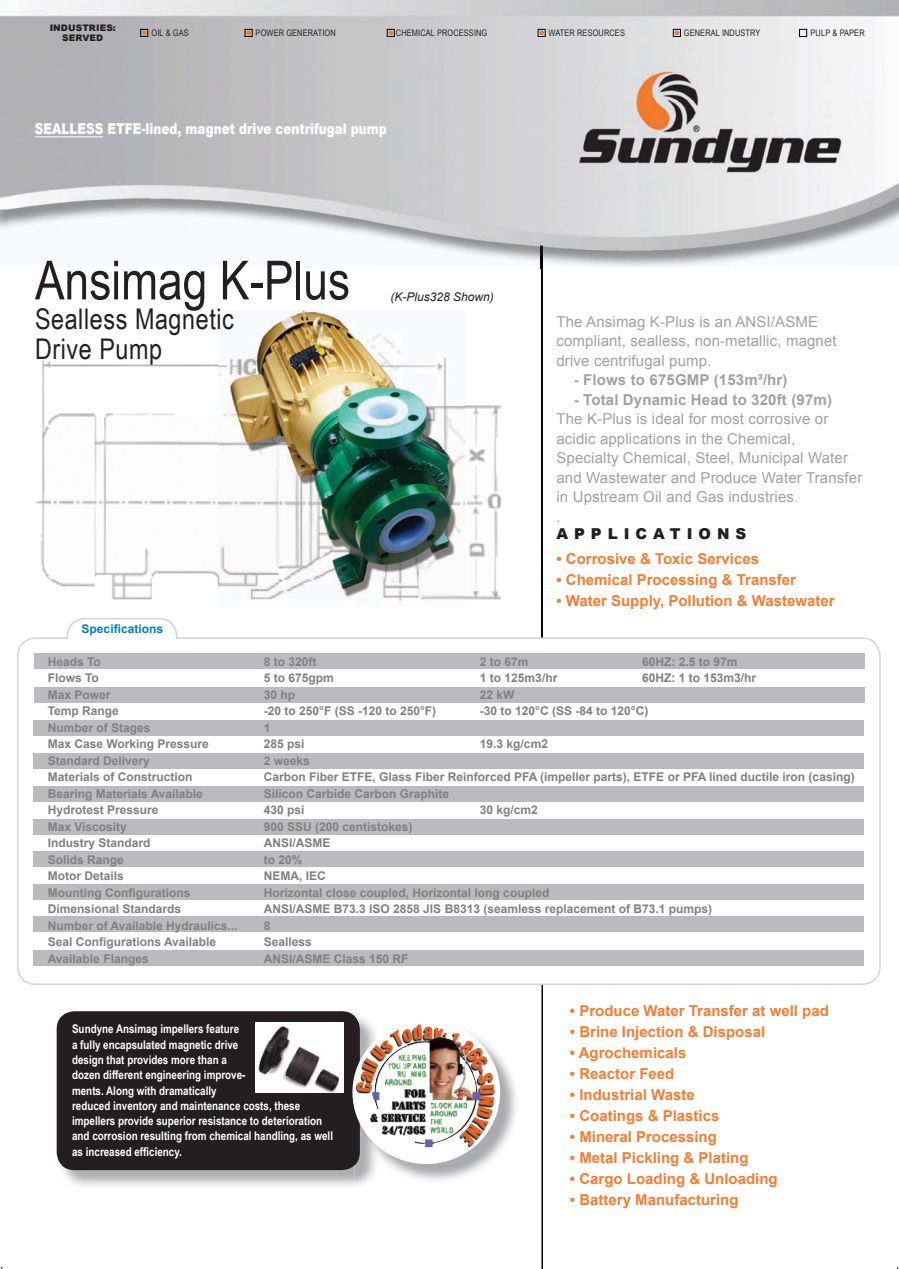
<style>
.page{position:relative;width:899px;height:1269px;background:#fff}
.page>*{position:absolute;margin:0;border:0;box-sizing:border-box;transform-origin:0 0}
.t1{font:54px "Arial Narrow";color:#231f20}
.t2{font:28.5px/30px "Arial Narrow";letter-spacing:.02em;color:#231f20}
.t3{font:700 15px "Arial";color:#f47d31}
.t4{font:15px/19.5px "Arial";letter-spacing:.01em;color:#a1a1a5}
.t5{font:700 15px "Arial";letter-spacing:.01em;color:#a1a1a5}
.t6{font:900 15px "Arial";color:#fff;scale:.8 1}
.t7{font:900 15px "Arial";letter-spacing:.4em;color:#231f20}
.t8{font:700 12px "Arial";color:#808083}
.t9{font:700 12px/15.3px "Arial Narrow";color:#fff}
.t10{font:italic 12px "Arial";color:#231f20}
.t11{font:700 12px "Arial";color:#007cc2}
.t12{font:9px "Arial Narrow";letter-spacing:.015em;color:#231f20}
.t13{font:900 9px/10.8px "Arial";letter-spacing:.015em;color:#231f20;text-align:center}
</style>
<div class="page">
<hr style="left:540px;top:245px;width:2px;height:394px;background:#040503">
<img style="left:0;top:0;width:581px;height:267px">
<img style="left:581px;top:0;width:318px;height:88px">
<img style="left:846px;top:88px;width:53px;height:152px">
<img style="left:540px;top:245px;width:2px;height:22px">
<div style="left:17px;top:637px;width:863px;height:348px;border:2px solid #d0d4d8;border-radius:18px"></div>
<div style="left:172px;top:639px;width:13px;height:9px;background:#fff"></div>
<div style="left:62px;top:639px;width:9px;height:11px;background:#fff"></div>
<div style="left:34px;top:687px;width:830px;height:15px;background:#babbbe"></div>
<div style="left:33px;top:720px;width:831px;height:16px;background:#babbbe"></div>
<div style="left:33px;top:753px;width:831px;height:16px;background:#babbbe"></div>
<div style="left:33px;top:786px;width:831px;height:16px;background:#babbbe"></div>
<div style="left:33px;top:819px;width:831px;height:15px;background:#babbbe"></div>
<div style="left:33px;top:851px;width:831px;height:15px;background:#babbbe"></div>
<div style="left:33px;top:884px;width:831px;height:16px;background:#babbbe"></div>
<div style="left:33px;top:916px;width:831px;height:16px;background:#babbbe"></div>
<div style="left:33px;top:950px;width:831px;height:16px;background:#babbbe"></div>
<div style="left:34px;top:653px;width:830px;height:16px;background:#babbbe"></div>
<hr style="left:35px;top:136px;width:68px;height:1px;background:#fff">
<hr style="left:541px;top:985px;width:2px;height:284px;background:#040503">
<svg style="left:68px;top:636px;width:108px;height:4px"></svg>
<div style="left:57px;top:1011px;width:303px;height:159px;background:#231f20;border-radius:18px"></div>
<img style="left:355px;top:1023px;width:161px;height:160px">
<img style="left:355px;top:1023px;width:5px;height:142px">
<svg style="left:352px;top:1020px;width:148px;height:144px"></svg>
<img style="left:367px;top:1024px;width:131px;height:123px">
<svg style="left:36px;top:359px;width:467px;height:241px"></svg>
<img style="left:218px;top:310px;width:246px;height:295px">
<img style="left:218px;top:352px;width:246px;height:1px">
<img style="left:255px;top:1023px;width:88px;height:70px">
<img style="left:572px;top:67px;width:276px;height:110px">
<div style="left:140px;top:29px;width:8px;height:8px;border:1px solid #030000"></div>
<div style="left:799px;top:29px;width:7px;height:8px;border:1px solid #030000"></div>
<div style="left:673px;top:29px;width:7px;height:8px;border:1px solid #030000"></div>
<div style="left:538px;top:29px;width:7px;height:8px;border:1px solid #030000"></div>
<div style="left:387px;top:29px;width:7px;height:8px;border:1px solid #030000"></div>
<div style="left:245px;top:29px;width:7px;height:8px;border:1px solid #030000"></div>
<svg style="left:388px;top:30px;width:5px;height:5px"></svg>
<svg style="left:142px;top:30px;width:5px;height:5px"></svg>
<svg style="left:674px;top:30px;width:5px;height:5px"></svg>
<svg style="left:539px;top:30px;width:5px;height:5px"></svg>
<svg style="left:246px;top:30px;width:5px;height:5px"></svg>
<p class="t13" style="left:50px;top:22px;width:68px">INDUSTRIES:<br>SERVED</p>
<p class="t12" style="left:151px;top:26px;width:39px">OIL &amp; GAS</p>
<p class="t12" style="left:256px;top:26px;width:82px">POWER GENERATION</p>
<p class="t12" style="left:396px;top:26px;width:93px">CHEMICAL PROCESSING</p>
<p class="t12" style="left:548px;top:26px;width:78px">WATER RESOURCES</p>
<p class="t12" style="left:684px;top:26px;width:78px">GENERAL INDUSTRY</p>
<p class="t12" style="left:810px;top:26px;width:56px">PULP &amp; PAPER</p>
<p class="t6" style="left:35px;top:117px;width:441px">SEALLESS ETFE-lined, magnet drive centrifugal pump</p>
<h1 class="t1" style="left:35px;top:241px;width:316px">Ansimag K-Plus</h1>
<h2 class="t2" style="left:35px;top:303px;width:200px">Sealless Magnetic<br>Drive Pump</h2>
<p class="t10" style="left:390px;top:289px;width:105px">(K-Plus328 Shown)</p>
<p class="t11" style="left:82px;top:621px;width:83px">Specifications</p>
<p class="t4" style="left:556px;top:312px;width:282px">The Ansimag K-Plus is an ANSI/ASME compliant, sealless, non-metallic, magnet drive centrifugal pump.</p>
<p class="t5" style="left:573px;top:370px;width:215px">- Flows to 675GMP (153m³/hr)</p>
<p class="t5" style="left:573px;top:390px;width:260px">- Total Dynamic Head to 320ft (97m)</p>
<p class="t4" style="left:556px;top:410px;width:307px">The K-Plus is ideal for most corrosive or acidic applications in the Chemical,<br>Specialty Chemical, Steel, Municipal Water and Wastewater and Produce Water Transfer in Upstream Oil and Gas industries.<br>.</p>
<p class="t7" style="left:556px;top:522px;width:191px">APPLICATIONS</p>
<p class="t3" style="left:556px;top:549px;width:204px">• Corrosive &amp; Toxic Services</p>
<p class="t3" style="left:556px;top:570px;width:241px">• Chemical Processing &amp; Transfer</p>
<p class="t3" style="left:556px;top:591px;width:280px">• Water Supply, Pollution &amp; Wastewater</p>
<p class="t8" style="left:48px;top:654px;width:55px">Heads To</p>
<p class="t8" style="left:264px;top:654px;width:54px">8 to 320ft</p>
<p class="t8" style="left:480px;top:654px;width:50px">2 to 67m</p>
<p class="t8" style="left:642px;top:654px;width:97px">60HZ: 2.5 to 97m</p>
<p class="t8" style="left:48px;top:670px;width:53px">Flows To</p>
<p class="t8" style="left:264px;top:670px;width:72px">5 to 675gpm</p>
<p class="t8" style="left:480px;top:670px;width:79px">1 to 125m3/hr</p>
<p class="t8" style="left:642px;top:670px;width:116px">60HZ: 1 to 153m3/hr</p>
<p class="t8" style="left:48px;top:687px;width:64px">Max Power</p>
<p class="t8" style="left:264px;top:687px;width:33px">30 hp</p>
<p class="t8" style="left:480px;top:687px;width:36px">22 kW</p>
<p class="t8" style="left:48px;top:703px;width:73px">Temp Range</p>
<p class="t8" style="left:264px;top:703px;width:174px">-20 to 250°F (SS -120 to 250°F)</p>
<p class="t8" style="left:480px;top:703px;width:170px">-30 to 120°C (SS -84 to 120°C)</p>
<p class="t8" style="left:48px;top:720px;width:104px">Number of Stages</p>
<p class="t8" style="left:264px;top:720px;width:8px">1</p>
<p class="t8" style="left:48px;top:736px;width:163px">Max Case Working Pressure</p>
<p class="t8" style="left:264px;top:736px;width:42px">285 psi</p>
<p class="t8" style="left:480px;top:736px;width:70px">19.3 kg/cm2</p>
<p class="t8" style="left:48px;top:753px;width:104px">Standard Delivery</p>
<p class="t8" style="left:264px;top:753px;width:48px">2 weeks</p>
<p class="t8" style="left:48px;top:769px;width:146px">Materials of Construction</p>
<p class="t8" style="left:264px;top:769px;width:592px">Carbon Fiber ETFE, Glass Fiber Reinforced PFA (impeller parts), ETFE or PFA lined ductile iron (casing)</p>
<p class="t8" style="left:48px;top:786px;width:157px">Bearing Materials Available</p>
<p class="t8" style="left:264px;top:786px;width:187px">Silicon Carbide Carbon Graphite</p>
<p class="t8" style="left:48px;top:802px;width:112px">Hydrotest Pressure</p>
<p class="t8" style="left:264px;top:802px;width:42px">430 psi</p>
<p class="t8" style="left:480px;top:802px;width:60px">30 kg/cm2</p>
<p class="t8" style="left:48px;top:819px;width:81px">Max Viscosity</p>
<p class="t8" style="left:264px;top:819px;width:150px">900 SSU (200 centistokes)</p>
<p class="t8" style="left:48px;top:835px;width:104px">Industry Standard</p>
<p class="t8" style="left:264px;top:835px;width:68px">ANSI/ASME</p>
<p class="t8" style="left:48px;top:852px;width:78px">Solids Range</p>
<p class="t8" style="left:264px;top:852px;width:40px">to 20%</p>
<p class="t8" style="left:48px;top:868px;width:78px">Motor Details</p>
<p class="t8" style="left:264px;top:868px;width:64px">NEMA, IEC</p>
<p class="t8" style="left:48px;top:885px;width:144px">Mounting Configurations</p>
<p class="t8" style="left:264px;top:885px;width:287px">Horizontal close coupled, Horizontal long coupled</p>
<p class="t8" style="left:48px;top:901px;width:135px">Dimensional Standards</p>
<p class="t8" style="left:264px;top:901px;width:450px">ANSI/ASME B73.3 ISO 2858 JIS B8313 (seamless replacement of B73.1 pumps)</p>
<p class="t8" style="left:48px;top:918px;width:191px">Number of Available Hydraulics...</p>
<p class="t8" style="left:264px;top:918px;width:8px">8</p>
<p class="t8" style="left:48px;top:934px;width:170px">Seal Configurations Available</p>
<p class="t8" style="left:264px;top:934px;width:50px">Sealless</p>
<p class="t8" style="left:48px;top:951px;width:102px">Available Flanges</p>
<p class="t8" style="left:264px;top:951px;width:146px">ANSI/ASME Class 150 RF</p>
<p class="t9" style="left:72px;top:1021px;width:262px">Sundyne Ansimag impellers feature<br>a fully encapsulated magnetic drive<br>design that provides more than a<br>dozen different engineering improve-<br>ments. Along with dramatically<br>reduced inventory and maintenance costs, these impellers provide superior resistance to deterioration and corrosion resulting from chemical handling, as well as increased efficiency.</p>
<p class="t3" style="left:570px;top:1001px;width:260px">• Produce Water Transfer at well pad</p>
<p class="t3" style="left:570px;top:1022px;width:197px">• Brine Injection &amp; Disposal</p>
<p class="t3" style="left:570px;top:1043px;width:118px">• Agrochemicals</p>
<p class="t3" style="left:570px;top:1064px;width:106px">• Reactor Feed</p>
<p class="t3" style="left:570px;top:1085px;width:126px">• Industrial Waste</p>
<p class="t3" style="left:570px;top:1106px;width:151px">• Coatings &amp; Plastics</p>
<p class="t3" style="left:570px;top:1127px;width:148px">• Mineral Processing</p>
<p class="t3" style="left:570px;top:1148px;width:180px">• Metal Pickling &amp; Plating</p>
<p class="t3" style="left:570px;top:1169px;width:209px">• Cargo Loading &amp; Unloading</p>
<p class="t3" style="left:570px;top:1190px;width:170px">• Battery Manufacturing</p>
</div>
